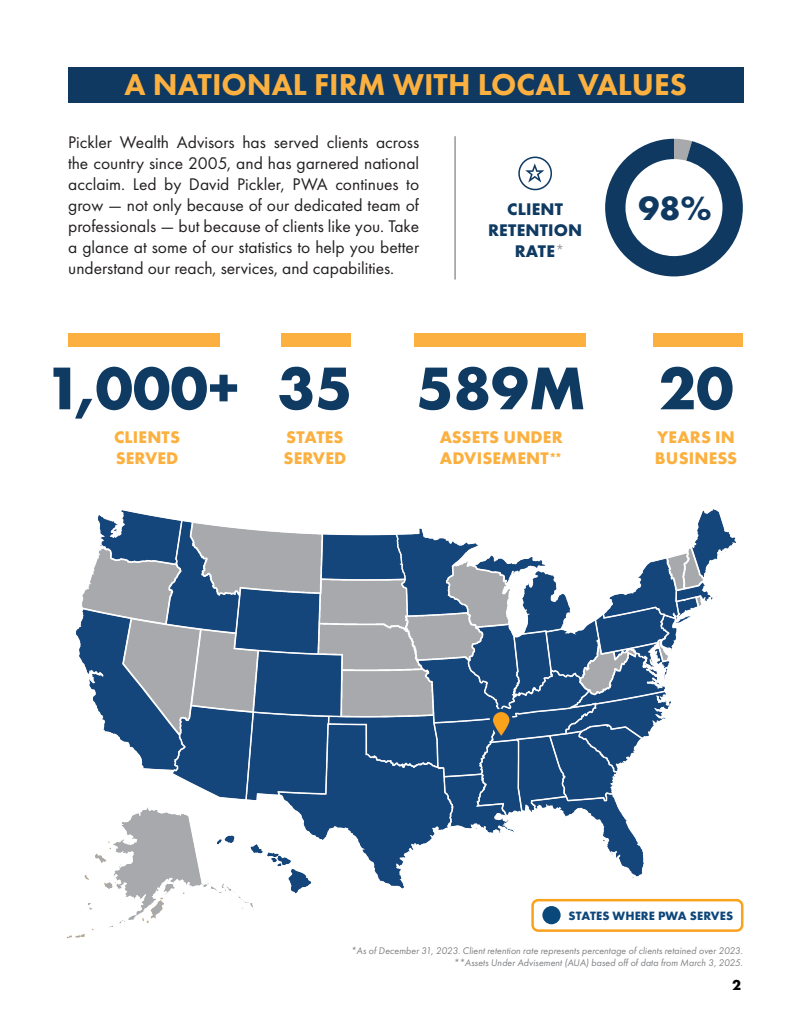
<style>
.page{position:relative;width:810px;height:1035px;background:#fff}
.page>*{position:absolute;margin:0;border:0;box-sizing:border-box;transform-origin:0 0}
.t1{font:700 62.5px "Futura PT";color:#0f3a62}
.t2{font:700 35px "Futura PT";color:#0f3961}
.t3{font:800 31.25px "Futura PT";color:#fbb03f}
.t4{font:17.5px/21px "Futura PT";color:#231f20;text-align:justify}
.t5{font:700 17.5px/21px "Futura PT";letter-spacing:.01em;color:#fbb03f}
.t6{font:700 17.5px/21px "Futura PT";letter-spacing:.01em;color:#0f3a62;text-align:center}
.t7{font:700 15px "Futura PT";color:#000}
.t8{font:700 12.5px "Futura PT";letter-spacing:.01em;color:#0d467a}
.t9{font:italic 10px "Futura PT";color:#808285}
.s1{font-size:15px;color:#fff}
.s2{font-weight:300;color:#808285}
.s3{font-size:12.5px}
</style>
<div class="page">
<div style="left:68px;top:68px;width:676px;height:35px;background:#0f3961"></div>
<img style="left:68px;top:509px;width:675px;height:429px">
<div style="left:68px;top:334px;width:152px;height:13px;background:#fbb03f"></div>
<div style="left:281px;top:334px;width:70px;height:13px;background:#fbb03f"></div>
<div style="left:414px;top:334px;width:172px;height:13px;background:#fbb03f"></div>
<div style="left:653px;top:334px;width:90px;height:13px;background:#fbb03f"></div>
<div style="left:542px;top:906px;width:19px;height:18px;background:#09487b;border-radius:50%"></div>
<svg style="left:605px;top:139px;width:138px;height:137px"></svg>
<hr style="left:454px;top:136px;width:2px;height:144px;background:#808285">
<svg style="left:518px;top:157px;width:34px;height:33px"></svg>
<div style="left:531px;top:899px;width:212px;height:33px;border:2px solid #f9a21c;border-radius:6px"></div>
<p class="t3" style="left:124px;top:65px;width:564px">A NATIONAL FIRM WITH LOCAL VALUES</p>
<p class="t4" style="left:68px;top:132px;width:353px">Pickler Wealth Advisors has served clients across the country since 2005, and has garnered national acclaim. Led by David Pickler, PWA continues to grow — not only because of our dedicated team of professionals — but because of clients like you. Take a glance at some of our statistics to help you better understand our reach, services, and capabilities.</p>
<p class="t6" style="left:507px;top:198px;width:57px">CLIENT</p>
<p class="t2" style="left:639px;top:185px;width:75px">98%</p>
<p class="t6" style="left:488px;top:219px;width:96px">RETENTION<br><span class="s1">C</span>RATE<span class="s2">*</span></p>
<p class="t1" style="left:45px;top:348px;width:196px">1,000+</p>
<p class="t1" style="left:277px;top:348px;width:76px">35</p>
<p class="t1" style="left:416px;top:348px;width:171px">589M</p>
<p class="t1" style="left:659px;top:348px;width:76px">20</p>
<p class="t5" style="left:114px;top:426px;width:67px">CLIENTS<br>SERVED</p>
<p class="t5" style="left:284px;top:427px;width:64px">STATES<br>SERVED</p>
<p class="t5" style="left:440px;top:427px;width:124px">ASSETS UNDER<br>ADVISEMENT<span class="s3">**</span></p>
<p class="t5" style="left:655px;top:427px;width:84px">YEARS IN<br>BUSINESS</p>
<p class="t8" style="left:569px;top:908px;width:166px">STATES WHERE PWA SERVES</p>
<p class="t9" style="left:351px;top:945px;width:393px">*As of December 31, 2023. Client retention rate represents percentage of clients retained over 2023.</p>
<p class="t9" style="left:453px;top:957px;width:291px">**Assets Under Advisement (AUA) based off of data from March 3, 2025.</p>
<p class="t7" style="left:732px;top:975px;width:11px">2</p>
</div>
